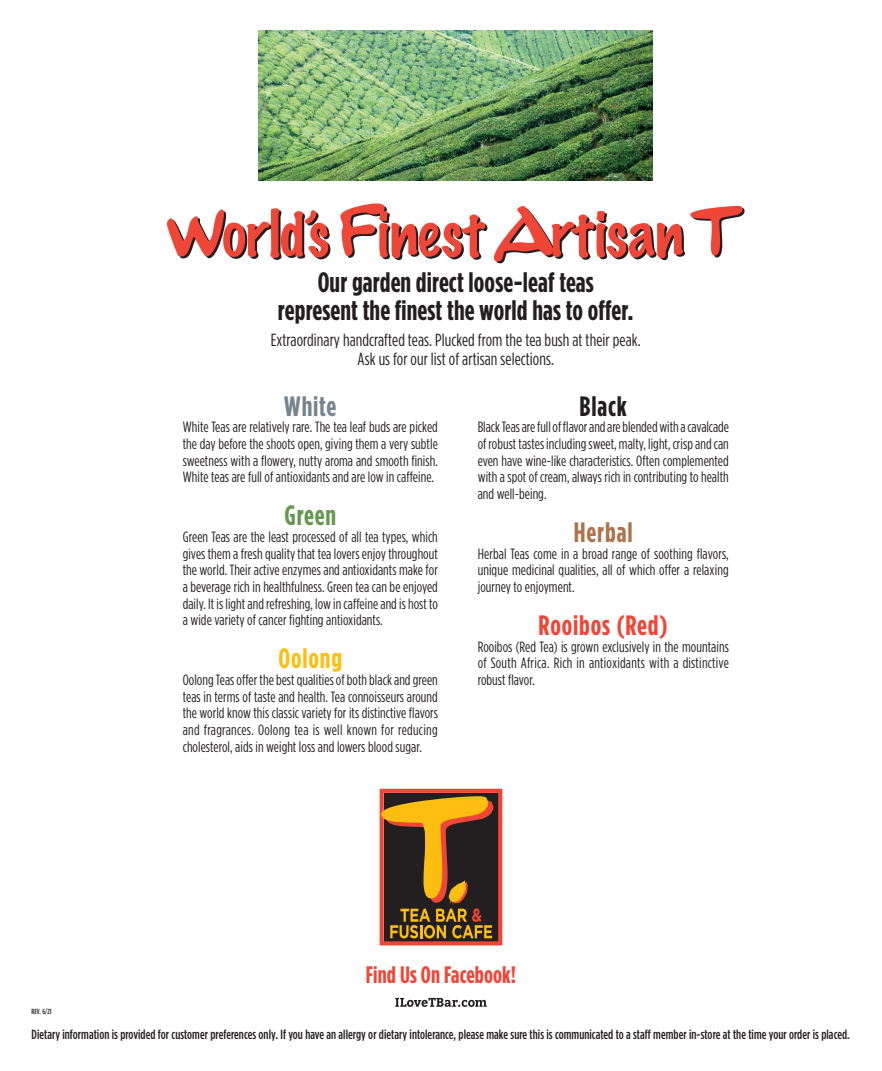
<style>
.page{position:relative;width:882px;height:1071px;background:#fff}
.page>*{position:absolute;margin:0;border:0;box-sizing:border-box;transform-origin:0 0}
.t1{font:700 28px/28px "Gotham Condensed";letter-spacing:.005em;color:#231f20;text-align:center}
.t2{font:700 28px "Gotham Condensed";letter-spacing:.03em;color:#ef4637}
.t3{font:700 28px "Gotham Condensed";letter-spacing:.03em;color:#fdbe12}
.t4{font:700 28px "Gotham Condensed";letter-spacing:.03em;color:#ad744b}
.t5{font:700 28px "Gotham Condensed";letter-spacing:.03em;color:#76848f}
.t6{font:700 28px "Gotham Condensed";letter-spacing:.03em;color:#67964f}
.t7{font:700 23.8px "Gotham Condensed";letter-spacing:.005em;color:#ef4637}
.t8{font:17.5px/19.2px "Gotham Condensed";letter-spacing:.005em;color:#231f20;text-align:center}
.t9{font:14.88px/16.6px "Gotham Condensed";letter-spacing:.005em;color:#231f20;text-align:justify}
.t10{font:500 13.3px "Gotham Condensed";letter-spacing:.005em;color:#231f20}
.t11{font:500 7.35px "Gotham Condensed";color:#231f20}
</style>
<div class="page">
<svg style="left:167px;top:208px;width:163px;height:52px"></svg>
<svg style="left:340px;top:203px;width:147px;height:57px"></svg>
<svg style="left:494px;top:206px;width:251px;height:57px"></svg>
<div style="left:384px;top:793px;width:114px;height:148px;background:#231f20"></div>
<div style="left:380px;top:789px;width:122px;height:156px;border:4px solid #ef4637"></div>
<svg style="left:381px;top:796px;width:112px;height:143px"></svg>
<svg style="left:395px;top:998px;width:92px;height:9px"></svg>
<img style="left:259px;top:31px;width:394px;height:150px">
<h1 class="t1" style="left:278px;top:268px;width:357px">Our garden direct loose-leaf teas represent the finest the world has to offer.</h1>
<p class="t8" style="left:271px;top:330px;width:371px">Extraordinary handcrafted teas. Plucked from the tea bush at their peak.<br>Ask us for our list of artisan selections.</p>
<h1 class="t5" style="left:284px;top:390px;width:54px">White</h1>
<p class="t9" style="left:183px;top:419px;width:257px">White Teas are relatively rare. The tea leaf buds are picked the day before the shoots open, giving them a very subtle sweetness with a flowery, nutty aroma and smooth finish.<br>White teas are full of antioxidants and are low in caffeine.</p>
<h1 class="t6" style="left:285px;top:500px;width:53px">Green</h1>
<p class="t9" style="left:183px;top:528px;width:257px">Green Teas are the least processed of all tea types, which gives them a fresh quality that tea lovers enjoy throughout the world. Their active enzymes and antioxidants make for a beverage rich in healthfulness. Green tea can be enjoyed daily. It is light and refreshing, low in caffeine and is host to a wide variety of cancer fighting antioxidants.</p>
<h1 class="t3" style="left:278px;top:643px;width:65px">Oolong</h1>
<p class="t9" style="left:183px;top:671px;width:257px">Oolong Teas offer the best qualities of both black and green teas in terms of taste and health. Tea connoisseurs around the world know this classic variety for its distinctive flavors and fragrances. Oolong tea is well known for reducing cholesterol, aids in weight loss and lowers blood sugar.</p>
<h1 class="t1" style="left:580px;top:391px;width:49px">Black</h1>
<p class="t9" style="left:478px;top:419px;width:253px">Black Teas are full of flavor and are blended with a cavalcade of robust tastes including sweet, malty, light, crisp and can even have wine-like characteristics. Often complemented with a spot of cream, always rich in contributing to health and well-being.</p>
<h1 class="t4" style="left:574px;top:517px;width:60px">Herbal</h1>
<p class="t9" style="left:478px;top:545px;width:253px">Herbal Teas come in a broad range of soothing flavors, unique medicinal qualities, all of which offer a relaxing journey to enjoyment.</p>
<h1 class="t2" style="left:539px;top:610px;width:131px">Rooibos (Red)</h1>
<p class="t9" style="left:478px;top:638px;width:253px">Rooibos (Red Tea) is grown exclusively in the mountains of South Africa. Rich in antioxidants with a distinctive robust flavor.</p>
<h2 class="t7" style="left:366px;top:961px;width:152px">Find Us On Facebook!</h2>
<p class="t11" style="left:32px;top:1008px;width:22px">REV. 6/21</p>
<p class="t10" style="left:32px;top:1027px;width:820px">Dietary information is provided for customer preferences only. If you have an allergy or dietary intolerance, please make sure this is communicated to a staff member in-store at the time your order is placed.</p>
</div>
